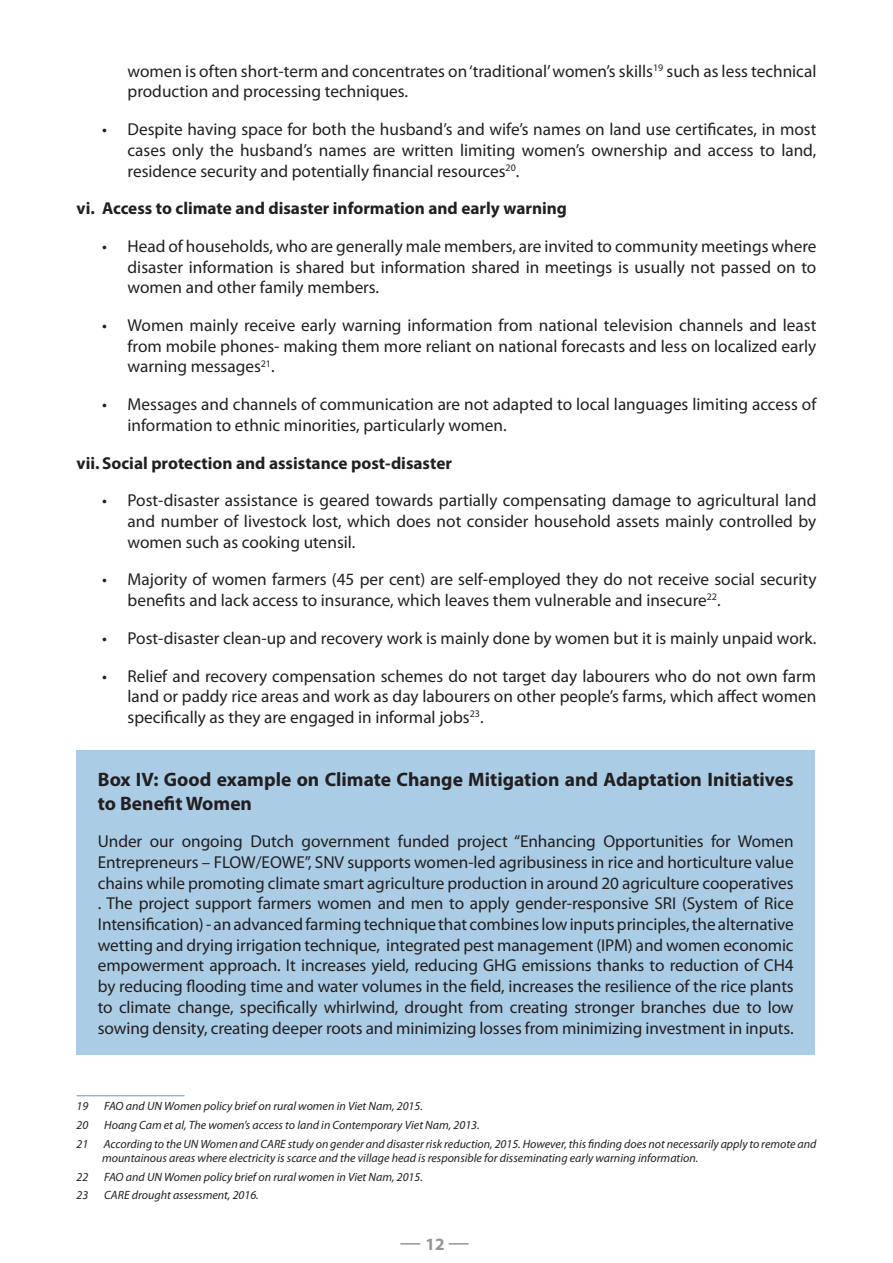
<style>
.page{position:relative;width:893px;height:1263px;background:#fff}
.page>*{position:absolute;margin:0;border:0;box-sizing:border-box;transform-origin:0 0}
.body_text{font:700 19.5px/23.4px "Myriad Pro";color:#231f20}
.body_text_tab{font:17.25px/20.7px "Myriad Pro";color:#231f20;text-align:justify}
.body_text-2{font:17.25px/20.7px "Myriad Pro";color:#231f20}
.text_iiii{font:700 17.25px "Myriad Pro";color:#231f20}
.t1{font:700 17.25px "Myriad Pro";color:#939598}
.footnote{font:italic 12px/14.4px "Myriad Pro";color:#231f20}
</style>
<div class="page">
<svg style="left:400px;top:1243px;width:20px;height:1px"></svg>
<svg style="left:449px;top:1243px;width:20px;height:1px"></svg>
<div style="left:77px;top:750px;width:738px;height:305px;background:#aacce5"></div>
<hr style="left:77px;top:1095px;width:108px;height:1px;background:#5599ca">
<p class="body_text-2" style="left:128px;top:60px;width:690px">women is often short-term and concentrates on ‘traditional’ women’s skills<sup>19</sup> such as less technical production and processing techniques.</p>
<p class="body_text_tab" style="left:128px;top:119px;width:690px;text-indent:-26px">• Despite having space for both the husband’s and wife’s names on land use certificates, in most cases only the husband’s names are written limiting women’s ownership and access to land, residence security and potentially financial resources<sup>20</sup>.</p>
<p class="text_iiii" style="left:77px;top:197px;width:492px">vi. Access to climate and disaster information and early warning</p>
<p class="body_text_tab" style="left:128px;top:236px;width:690px;text-indent:-26px">• Head of households, who are generally male members, are invited to community meetings where disaster information is shared but information shared in meetings is usually not passed on to women and other family members.</p>
<p class="body_text_tab" style="left:128px;top:315px;width:690px;text-indent:-26px">• Women mainly receive early warning information from national television channels and least from mobile phones- making them more reliant on national forecasts and less on localized early warning messages<sup>21</sup>.</p>
<p class="body_text_tab" style="left:128px;top:394px;width:690px;text-indent:-26px">• Messages and channels of communication are not adapted to local languages limiting access of information to ethnic minorities, particularly women.</p>
<p class="text_iiii" style="left:77px;top:452px;width:377px">vii. Social protection and assistance post-disaster</p>
<p class="body_text_tab" style="left:128px;top:490px;width:690px;text-indent:-26px">• Post-disaster assistance is geared towards partially compensating damage to agricultural land and number of livestock lost, which does not consider household assets mainly controlled by women such as cooking utensil.</p>
<p class="body_text_tab" style="left:128px;top:569px;width:690px;text-indent:-26px">• Majority of women farmers (45 per cent) are self-employed they do not receive social security benefits and lack access to insurance, which leaves them vulnerable and insecure<sup>22</sup>.</p>
<p class="body_text_tab" style="left:102px;top:627px;width:716px">• Post-disaster clean-up and recovery work is mainly done by women but it is mainly unpaid work.</p>
<p class="body_text_tab" style="left:128px;top:665px;width:690px;text-indent:-26px">• Relief and recovery compensation schemes do not target day labourers who do not own farm land or paddy rice areas and work as day labourers on other people’s farms, which affect women specifically as they are engaged in informal jobs<sup>23</sup>.</p>
<p class="body_text" style="left:98px;top:767px;width:697px">Box IV: Good example on Climate Change Mitigation and Adaptation Initiatives to Benefit Women</p>
<p class="body_text-2" style="left:98px;top:831px;width:697px;text-align:justify">Under our ongoing Dutch government funded project “Enhancing Opportunities for Women Entrepreneurs – FLOW/EOWE”, SNV supports women-led agribusiness in rice and horticulture value chains while promoting climate smart agriculture production in around 20 agriculture cooperatives . The project support farmers women and men to apply gender-responsive SRI (System of Rice Intensification) - an advanced farming technique that combines low inputs principles, the alternative wetting and drying irrigation technique, integrated pest management (IPM) and women economic empowerment approach. It increases yield, reducing GHG emissions thanks to reduction of CH4 by reducing flooding time and water volumes in the field, increases the resilience of the rice plants to climate change, specifically whirlwind, drought from creating stronger branches due to low sowing density, creating deeper roots and minimizing losses from minimizing investment in inputs.</p>
<p class="footnote" style="left:77px;top:1099px;width:13px">19</p>
<p class="footnote" style="left:104px;top:1099px;width:320px">FAO and UN Women policy brief on rural women in Viet Nam, 2015.</p>
<p class="footnote" style="left:77px;top:1117px;width:13px">20</p>
<p class="footnote" style="left:104px;top:1117px;width:377px">Hoang Cam et al, The women’s access to land in Contemporary Viet Nam, 2013.</p>
<p class="footnote" style="left:77px;top:1136px;width:13px">21</p>
<p class="footnote" style="left:102px;top:1136px;width:716px">According to the UN Women and CARE study on gender and disaster risk reduction, 2015. However, this finding does not necessarily apply to remote and mountainous areas where electricity is scarce and the village head is responsible for disseminating early warning information.</p>
<p class="footnote" style="left:77px;top:1169px;width:13px">22</p>
<p class="footnote" style="left:104px;top:1169px;width:320px">FAO and UN Women policy brief on rural women in Viet Nam, 2015.</p>
<p class="footnote" style="left:77px;top:1188px;width:13px">23</p>
<p class="footnote" style="left:104px;top:1188px;width:156px">CARE drought assessment, 2016.</p>
<p class="t1" style="left:425px;top:1232px;width:21px">12</p>
</div>
